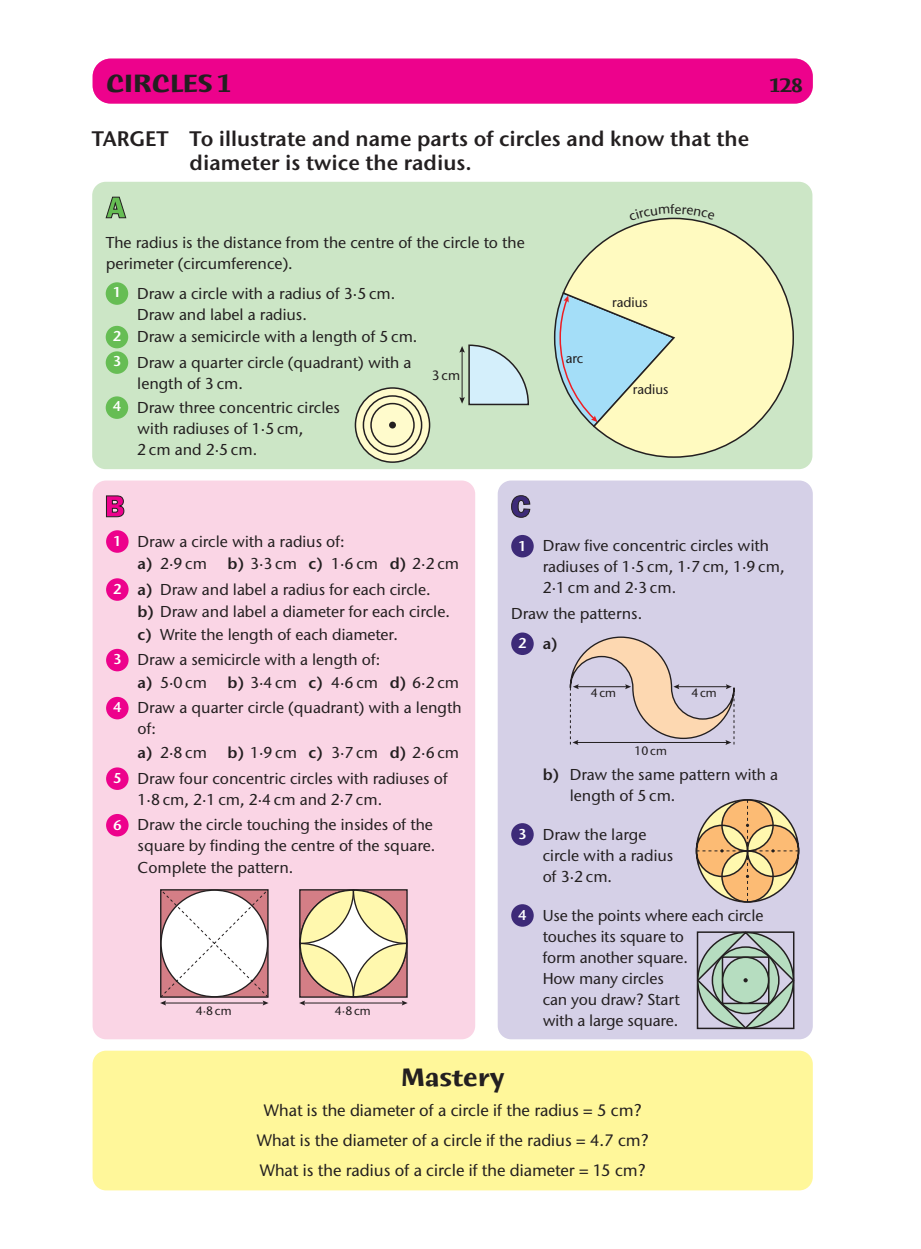
<style>
.page{position:relative;width:921px;height:1249px;background:#fff}
.page>*{position:absolute;margin:0;border:0;box-sizing:border-box;transform-origin:0 0}
.t1{font:700 27px "Humana Sans ITC Std";color:#231f20}
.t2{font:600 21px/24px "Stone Sans ITC Std";color:#231f20}
.t3{font:700 21px "Humana Sans ITC Std";color:#231f20}
.t4{font:500 16.5px/30px "Stone Sans ITC Std";color:#231f20;text-align:center}
.t5{font:500 15.75px/21px "Stone Sans ITC Std";color:#231f20}
.t6{font:13.5px "Stone Sans";color:#231f20}
.t7{font:12.15px "Stone Sans";color:#231f20}
.s1{font-weight:600;font-size:14.25px;color:#fff}
.s2{font-weight:600}
</style>
<div class="page">
<div style="left:93px;top:1050px;width:720px;height:140px;background:#fff79a;border-radius:14px"></div>
<div style="left:93px;top:59px;width:720px;height:45px;background:#ed028c;border-radius:18px"></div>
<div style="left:92px;top:182px;width:720px;height:287px;background:#cce6c6;border-radius:14px"></div>
<svg style="left:105px;top:196px;width:22px;height:23px"></svg>
<div style="left:106px;top:282px;width:22px;height:23px;background:#66bd54;border-radius:50%"></div>
<div style="left:106px;top:326px;width:22px;height:22px;background:#66bd54;border-radius:50%"></div>
<div style="left:106px;top:351px;width:22px;height:23px;background:#66bd54;border-radius:50%"></div>
<div style="left:106px;top:396px;width:22px;height:23px;background:#66bd54;border-radius:50%"></div>
<svg style="left:563px;top:221px;width:231px;height:237px"></svg>
<svg style="left:554px;top:291px;width:122px;height:137px;background:#c6dfd3"></svg>
<svg style="left:459px;top:344px;width:70px;height:61px"></svg>
<svg style="left:355px;top:388px;width:74px;height:74px"></svg>
<div style="left:355px;top:387px;width:75px;height:76px;border:2px solid #231f20;border-radius:50%"></div>
<svg style="left:362px;top:394px;width:61px;height:61px;background:#d9d6b0"></svg>
<div style="left:498px;top:480px;width:315px;height:559px;background:#d5d0e7;border-radius:14px"></div>
<svg style="left:511px;top:495px;width:19px;height:23px"></svg>
<div style="left:511px;top:535px;width:23px;height:22px;background:#3d2a78;border-radius:50%"></div>
<div style="left:511px;top:632px;width:23px;height:23px;background:#3d2a78;border-radius:50%"></div>
<svg style="left:570px;top:636px;width:164px;height:109px"></svg>
<div style="left:511px;top:823px;width:23px;height:22px;background:#3d2a78;border-radius:50%"></div>
<svg style="left:696px;top:799px;width:103px;height:103px"></svg>
<div style="left:511px;top:904px;width:23px;height:22px;background:#3d2a78;border-radius:50%"></div>
<svg style="left:697px;top:931px;width:97px;height:97px"></svg>
<div style="left:93px;top:480px;width:382px;height:559px;background:#fad5e5;border-radius:14px"></div>
<svg style="left:106px;top:495px;width:19px;height:22px"></svg>
<div style="left:106px;top:530px;width:23px;height:22px;background:#ed028c;border-radius:50%"></div>
<div style="left:106px;top:578px;width:23px;height:22px;background:#ed028c;border-radius:50%"></div>
<div style="left:106px;top:648px;width:23px;height:23px;background:#ed028c;border-radius:50%"></div>
<div style="left:106px;top:696px;width:23px;height:23px;background:#ed028c;border-radius:50%"></div>
<div style="left:106px;top:767px;width:23px;height:22px;background:#ed028c;border-radius:50%"></div>
<div style="left:106px;top:813px;width:23px;height:23px;background:#ed028c;border-radius:50%"></div>
<svg style="left:160px;top:889px;width:109px;height:116px;background:#e0cfd2"></svg>
<svg style="left:299px;top:889px;width:109px;height:116px;background:#dcc8a7"></svg>
<svg style="left:646px;top:217px;width:56px;height:4px"></svg>
<h1 class="t1" style="left:106px;top:69px;width:190px">A1 NUMBERS</h1>
<h2 class="t3" style="left:771px;top:74px;width:33px">128</h2>
<h2 class="t2" style="left:190px;top:126px;width:561px;text-indent:-98px">TARGET To illustrate and name parts of circles and know that the diameter is twice the radius.</h2>
<h1 class="t1" style="left:106px;top:69px;width:126px">CIRCLES 1</h1>
<p class="t5" style="left:106px;top:232px;width:420px">The radius is the distance from the centre of the circle to the perimeter (circumference).</p>
<p class="t5" style="left:137px;top:283px;width:260px;text-indent:-25px"><span class="s1">1</span> Draw a circle with a radius of 3·5 cm.<br>Draw and label a radius.</p>
<p class="t5" style="left:113px;top:324px;width:306px;line-height:25.5px"><span class="s1">2</span> Draw a semicircle with a length of 5 cm.<br><span class="s1">3</span> Draw a quarter circle (quadrant) with a</p>
<p class="t5" style="left:113px;top:371px;width:229px;line-height:24px;text-indent:25px">length of 3 cm.<br><span class="s1">4</span> Draw three concentric circles</p>
<p class="t5" style="left:137px;top:417px;width:168px">with radiuses of 1·5 cm,<br>2 cm and 2·5 cm.</p>
<p class="t6" style="left:432px;top:367px;width:30px">3cm</p>
<p class="t6" style="left:565px;top:349px;width:19px">arc</p>
<p class="t6" style="left:612px;top:294px;width:37px">radius</p>
<p class="t6" style="left:633px;top:381px;width:37px">radius</p>
<p class="t5" style="left:138px;top:530px;width:209px;line-height:22.5px;text-indent:-24px"><span class="s1">1</span> Draw a circle with a radius of: <span class="s2">a)</span> 2·9 cm</p>
<p class="t5" style="left:113px;top:551px;width:347px;line-height:25.5px;text-indent:115px"><span class="s2">b)</span> 3·3 cm <span class="s2">c)</span> 1·6 cm <span class="s2">d)</span> 2·2 cm<br><span class="s1">2</span> <span class="s2">a)</span> Draw and label a radius for each circle.</p>
<p class="t5" style="left:138px;top:600px;width:314px;line-height:22.5px"><span class="s2">b)</span> Draw and label a diameter for each circle. <span class="s2">c)</span> Write the length of each diameter.</p>
<p class="t5" style="left:138px;top:648px;width:244px;line-height:22.5px;text-indent:-24px"><span class="s1">3</span> Draw a semicircle with a length of: <span class="s2">a)</span> 5·0 cm</p>
<p class="t5" style="left:113px;top:669px;width:350px;line-height:25.5px;text-align:right"><span class="s2">b)</span> 3·4 cm <span class="s2">c)</span> 4·6 cm <span class="s2">d)</span> 6·2 cm<br><span class="s1">4</span> Draw a quarter circle (quadrant) with a length</p>
<p class="t5" style="left:138px;top:716px;width:71px;line-height:24px">of:<br><span class="s2">a)</span> 2·8 cm</p>
<p class="t5" style="left:113px;top:740px;width:347px;line-height:25.5px;text-indent:115px"><span class="s2">b)</span> 1·9 cm <span class="s2">c)</span> 3·7 cm <span class="s2">d)</span> 2·6 cm<br><span class="s1">5</span> Draw four concentric circles with radiuses of</p>
<p class="t5" style="left:113px;top:786px;width:321px;line-height:25.5px;text-indent:24px">1·8 cm, 2·1 cm, 2·4 cm and 2·7 cm.<br><span class="s1">6</span> Draw the circle touching the insides of the</p>
<p class="t5" style="left:138px;top:835px;width:299px">square by finding the centre of the square.<br>Complete the pattern.</p>
<p class="t7" style="left:196px;top:1002px;width:37px">4·8cm</p>
<p class="t7" style="left:335px;top:1002px;width:37px">4·8cm</p>
<p class="t5" style="left:543px;top:535px;width:243px;text-indent:-24px"><span class="s1">1</span> Draw five concentric circles with radiuses of 1·5 cm, 1·7 cm, 1·9 cm,<br>2·1 cm and 2·3 cm.</p>
<p class="t5" style="left:518px;top:598px;width:125px;line-height:30px;text-indent:-7px">Draw the patterns.<br><span class="s1">2</span> <span class="s2">a)</span></p>
<p class="t7" style="left:591px;top:685px;width:27px">4cm</p>
<p class="t7" style="left:691px;top:685px;width:27px">4cm</p>
<p class="t7" style="left:634px;top:743px;width:34px">10cm</p>
<p class="t5" style="left:570px;top:763px;width:210px;text-indent:-27px"><span class="s2">b)</span> Draw the same pattern with a length of 5 cm.</p>
<p class="t5" style="left:543px;top:823px;width:132px;text-indent:-24px"><span class="s1">3</span> Draw the large circle with a radius of 3·2 cm.</p>
<p class="t5" style="left:543px;top:904px;width:222px;text-indent:-24px"><span class="s1">4</span> Use the points where each circle touches its square to<br>form another square.<br>How many circles<br>can you draw? Start<br>with a large square.</p>
<h1 class="t1" style="left:401px;top:1062px;width:105px">Mastery</h1>
<p class="t4" style="left:257px;top:1094px;width:393px">What is the diameter of a circle if the radius = 5 cm?<br>What is the diameter of a circle if the radius = 4.7 cm?<br>What is the radius of a circle if the diameter = 15 cm?</p>
</div>
